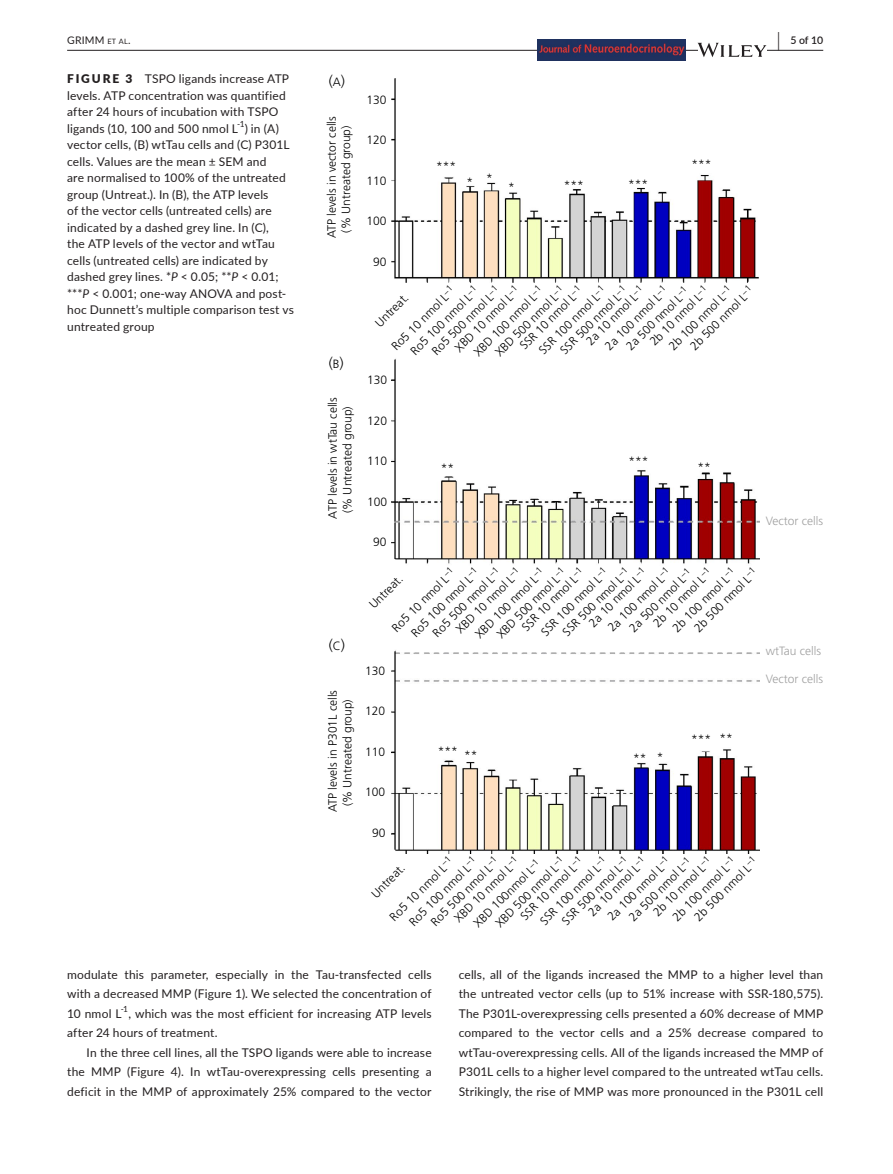
<style>
.page{position:relative;width:893px;height:1174px;background:#fff}
.page>*{position:absolute;margin:0;border:0;box-sizing:border-box;transform-origin:0 0}
.t1{font:600 19.5px "Lato";color:#231f20;scale:.48 1}
.t2{font:300 15px "Frutiger";color:#000}
.t3{font:12px/16.5px "Lato";letter-spacing:.015em;color:#231f20;text-align:justify}
.t4{font:300 12px/14.4px "Frutiger";color:#000}
.t5{font:300 12px "Frutiger";color:#a0a0a0}
.t6{font:10.5px "Lato";letter-spacing:.02em;color:#231f20}
.t7{font:600 10.5px "Lato";color:#231f20}
.s1{font-size:7.35px}
.s2{font-weight:900}
.s3{font-style:italic}
.s4{font-size:12px}
</style>
<div class="page">
<hr style="left:67px;top:50px;width:756px;height:1px;background:#231f20">
<img style="left:537px;top:40px;width:148px;height:21px">
<svg style="left:697px;top:43px;width:69px;height:14px"></svg>
<img style="left:391px;top:79px;width:368px;height:774px">
<h1 class="t1" style="left:778px;top:26px;width:7px">|</h1>
<p class="t6" style="left:67px;top:33px;width:65px">GRIMM <span class="s1">et al</span>.</p>
<p class="t7" style="left:790px;top:33px;width:34px">5 of 10</p>
<p class="t3" style="left:67px;top:70px;width:228px;text-align:left"><span class="s2">FIGURE 3</span> TSPO ligands increase ATP levels. ATP concentration was quantified after 24 hours of incubation with TSPO ligands (10, 100 and 500 nmol L<sup>‐1</sup>) in (A) vector cells, (B) wtTau cells and (C) P301L cells. Values are the mean ± SEM and<br>are normalised to 100% of the untreated group (Untreat.). In (B), the ATP levels<br>of the vector cells (untreated cells) are indicated by a dashed grey line. In (C),<br>the ATP levels of the vector and wtTau cells (untreated cells) are indicated by dashed grey lines. *<span class="s3">P</span> &lt; 0.05; **<span class="s3">P</span> &lt; 0.01; ***<span class="s3">P</span> &lt; 0.001; one‐way ANOVA and post‐ hoc Dunnett’s multiple comparison test vs untreated group</p>
<p class="t2" style="left:329px;top:73px;width:18px">(<span class="s4">A</span>)</p>
<p class="t4" style="left:324px;top:238px;width:123px;text-align:center;rotate:-90deg">ATP levels in vector cells (% Untreated group)</p>
<p class="t2" style="left:329px;top:354px;width:17px">(<span class="s4">B</span>)</p>
<p class="t4" style="left:326px;top:518px;width:123px;text-align:center;rotate:-90deg">ATP levels in wtTau cells (% Untreated group)</p>
<p class="t2" style="left:329px;top:636px;width:18px">(<span class="s4">C</span>)</p>
<p class="t4" style="left:326px;top:812px;width:123px;text-align:center;rotate:-90deg">ATP levels in P301L cells (% Untreated group)</p>
<p class="t4" style="left:366px;top:92px;width:22px">130</p>
<p class="t4" style="left:366px;top:133px;width:22px">120</p>
<p class="t4" style="left:366px;top:173px;width:22px">110</p>
<p class="t4" style="left:366px;top:214px;width:22px">100</p>
<p class="t4" style="left:373px;top:254px;width:15px">90</p>
<p class="t4" style="left:436px;top:158px;width:22px">***</p>
<p class="t4" style="left:466px;top:172px;width:28px">* *</p>
<p class="t4" style="left:508px;top:180px;width:8px">*</p>
<p class="t4" style="left:564px;top:178px;width:22px">***</p>
<p class="t4" style="left:628px;top:176px;width:22px">***</p>
<p class="t4" style="left:691px;top:157px;width:22px">***</p>
<p class="t4" style="left:395px;top:335px;width:92px;line-height:16.8px;text-indent:-10px;rotate:-45deg">Ro5 10 nmol L<sup>–1<br></sup>Ro5 100 nmol L<sup>–1</sup></p>
<p class="t4" style="left:429px;top:348px;width:92px;rotate:-45deg">Ro5 500 nmol L<sup>–1</sup></p>
<p class="t4" style="left:452px;top:345px;width:88px;rotate:-45deg">XBD 10 nmol L<sup>–1</sup></p>
<p class="t4" style="left:471px;top:349px;width:94px;rotate:-45deg">XBD 100 nmol L<sup>–1</sup></p>
<p class="t4" style="left:509px;top:334px;width:84px;line-height:12.6px;text-indent:-23px;rotate:-45deg">XBD 500 nmol L<sup>–1<br></sup>SSR 10 nmol L<sup>–1</sup></p>
<p class="t4" style="left:546px;top:336px;width:91px;line-height:15.1px;text-indent:-15px;rotate:-45deg">SSR 100 nmol L<sup>–1<br></sup>SSR 500 nmol L<sup>–1</sup></p>
<p class="t4" style="left:589px;top:330px;width:85px;line-height:16.8px;text-indent:-10px;rotate:-45deg">2a 10 nmol L<sup>–1<br></sup>2a 100 nmol L<sup>–1</sup></p>
<p class="t4" style="left:638px;top:329px;width:79px;line-height:13.4px;text-indent:-20px;rotate:-45deg">2a 500 nmol L<sup>–1<br></sup>2b 10 nmol L<sup>–1</sup></p>
<p class="t4" style="left:666px;top:343px;width:86px;rotate:-45deg">2b 100 nmol L<sup>–1</sup></p>
<p class="t4" style="left:687px;top:343px;width:86px;rotate:-45deg">2b 500 nmol L<sup>–1</sup></p>
<p class="t4" style="left:372px;top:320px;width:43px;rotate:-45deg">Untreat.</p>
<p class="t4" style="left:367px;top:373px;width:22px">130</p>
<p class="t4" style="left:367px;top:413px;width:22px">120</p>
<p class="t4" style="left:367px;top:454px;width:22px">110</p>
<p class="t4" style="left:367px;top:494px;width:22px">100</p>
<p class="t4" style="left:373px;top:535px;width:15px">90</p>
<p class="t4" style="left:628px;top:454px;width:22px">***</p>
<p class="t4" style="left:441px;top:461px;width:15px">**</p>
<p class="t4" style="left:698px;top:460px;width:15px">**</p>
<p class="t4" style="left:395px;top:616px;width:92px;line-height:17px;text-indent:-10px;rotate:-45deg">Ro5 10 nmol L<sup>–1<br></sup>Ro5 100 nmol L<sup>–1</sup></p>
<p class="t4" style="left:430px;top:629px;width:92px;rotate:-45deg">Ro5 500 nmol L<sup>–1</sup></p>
<p class="t4" style="left:453px;top:626px;width:88px;rotate:-45deg">XBD 10 nmol L<sup>–1</sup></p>
<p class="t4" style="left:472px;top:631px;width:94px;rotate:-45deg">XBD 100 nmol L<sup>–1</sup></p>
<p class="t4" style="left:510px;top:615px;width:84px;line-height:12.8px;text-indent:-23px;rotate:-45deg">XBD 500 nmol L<sup>–1<br></sup>SSR 10 nmol L<sup>–1</sup></p>
<p class="t4" style="left:549px;top:617px;width:91px;line-height:15.3px;text-indent:-15px;rotate:-45deg">SSR 100 nmol L<sup>–1<br></sup>SSR 500 nmol L<sup>–1</sup></p>
<p class="t4" style="left:592px;top:611px;width:85px;line-height:17px;text-indent:-10px;rotate:-45deg">2a 10 nmol L<sup>–1<br></sup>2a 100 nmol L<sup>–1</sup></p>
<p class="t4" style="left:641px;top:611px;width:79px;line-height:13.6px;text-indent:-20px;rotate:-45deg">2a 500 nmol L<sup>–1<br></sup>2b 10 nmol L<sup>–1</sup></p>
<p class="t4" style="left:691px;top:625px;width:86px;rotate:-45deg">2b 500 nmol L<sup>–1</sup></p>
<p class="t4" style="left:669px;top:625px;width:86px;rotate:-45deg">2b 100 nmol L<sup>–1</sup></p>
<p class="t4" style="left:366px;top:601px;width:43px;rotate:-45deg">Untreat.</p>
<p class="t4" style="left:365px;top:663px;width:22px">130</p>
<p class="t4" style="left:365px;top:704px;width:22px">120</p>
<p class="t4" style="left:365px;top:744px;width:22px">110</p>
<p class="t4" style="left:365px;top:785px;width:22px">100</p>
<p class="t4" style="left:372px;top:825px;width:15px">90</p>
<p class="t4" style="left:438px;top:743px;width:41px">*** **</p>
<p class="t4" style="left:633px;top:750px;width:15px">**</p>
<p class="t4" style="left:657px;top:750px;width:8px">*</p>
<p class="t4" style="left:691px;top:732px;width:43px">*** **</p>
<p class="t4" style="left:393px;top:905px;width:92px;line-height:17.1px;text-indent:-10px;rotate:-45deg">Ro5 10 nmol L<sup>–1<br></sup>Ro5 100 nmol L<sup>–1</sup></p>
<p class="t4" style="left:548px;top:906px;width:91px;line-height:15.5px;text-indent:-15px;rotate:-45deg">SSR 100 nmol L<sup>–1<br></sup>SSR 500 nmol L<sup>–1</sup></p>
<p class="t4" style="left:591px;top:900px;width:85px;line-height:17.1px;text-indent:-10px;rotate:-45deg">2a 10 nmol L<sup>–1<br></sup>2a 100 nmol L<sup>–1</sup></p>
<p class="t4" style="left:641px;top:899px;width:79px;line-height:13.6px;text-indent:-20px;rotate:-45deg">2a 500 nmol L<sup>–1<br></sup>2b 10 nmol L<sup>–1</sup></p>
<p class="t4" style="left:691px;top:914px;width:86px;rotate:-45deg">2b 500 nmol L<sup>–1</sup></p>
<p class="t4" style="left:451px;top:915px;width:88px;rotate:-45deg">XBD 10 nmol L<sup>–1</sup></p>
<p class="t4" style="left:509px;top:904px;width:84px;line-height:12.9px;text-indent:-23px;rotate:-45deg">XBD 500 nmol L<sup>–1<br></sup>SSR 10 nmol L<sup>–1</sup></p>
<p class="t4" style="left:428px;top:918px;width:92px;rotate:-45deg">Ro5 500 nmol L<sup>–1</sup></p>
<p class="t4" style="left:669px;top:914px;width:86px;rotate:-45deg">2b 100 nmol L<sup>–1</sup></p>
<p class="t4" style="left:471px;top:920px;width:91px;rotate:-45deg">XBD 100nmol L<sup>–1</sup></p>
<p class="t4" style="left:368px;top:890px;width:43px;rotate:-45deg">Untreat.</p>
<p class="t5" style="left:766px;top:514px;width:59px">Vector cells</p>
<p class="t5" style="left:766px;top:644px;width:57px">wtTau cells</p>
<p class="t5" style="left:766px;top:672px;width:59px">Vector cells</p>
<p class="t3" style="left:67px;top:964px;width:366px;line-height:19.5px">modulate this parameter, especially in the Tau‐transfected cells with a decreased MMP (Figure 1). We selected the concentration of 10 nmol L<sup>‐1</sup>, which was the most efficient for increasing ATP levels after 24 hours of treatment.</p>
<p class="t3" style="left:67px;top:1042px;width:366px;line-height:19.5px;text-indent:20px">In the three cell lines, all the TSPO ligands were able to increase the MMP (Figure 4). In wtTau‐overexpressing cells presenting a deficit in the MMP of approximately 25% compared to the vector</p>
<p class="t3" style="left:459px;top:964px;width:366px;line-height:19.5px">cells, all of the ligands increased the MMP to a higher level than the untreated vector cells (up to 51% increase with SSR‐180,575).<br>The P301L‐overexpressing cells presented a 60% decrease of MMP compared to the vector cells and a 25% decrease compared to wtTau‐overexpressing cells. All of the ligands increased the MMP of P301L cells to a higher level compared to the untreated wtTau cells.<br>Strikingly, the rise of MMP was more pronounced in the P301L cell</p>
</div>
